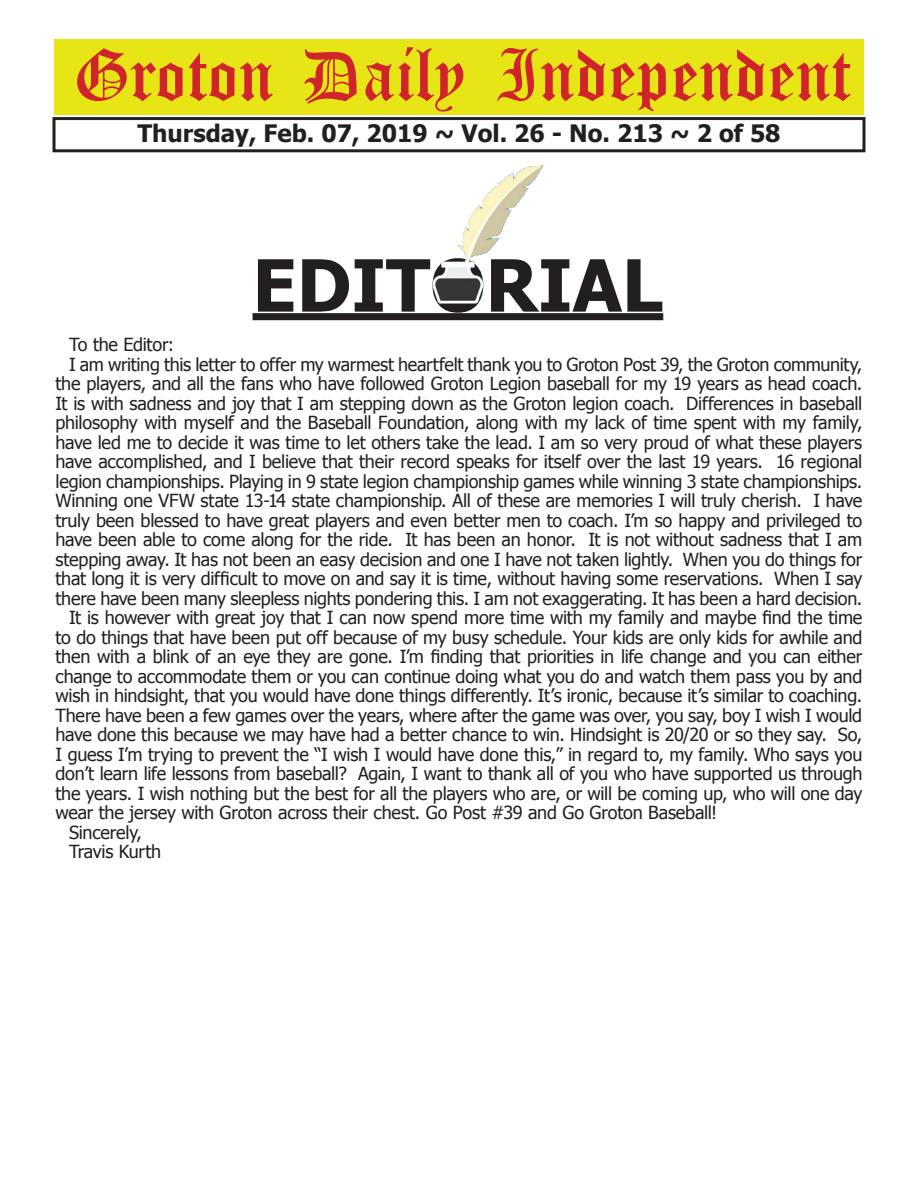
<style>
.page{position:relative;width:918px;height:1188px;background:#fff}
.page>*{position:absolute;margin:0;border:0;box-sizing:border-box;transform-origin:0 0}
.t1{font:700 72px "Tahoma";color:#231f20}
.t2{font:54px "Old English Five";color:#d1232a}
.t3{font:700 24px "Tahoma";color:#231f20}
.t4{font:18px "Tahoma";letter-spacing:-.015em;color:#231f20}
</style>
<div class="page">
<div style="left:52px;top:117px;width:814px;height:35px;border:3px solid #231f20"></div>
<div style="left:54px;top:40px;width:810px;height:75px;background:#e7e515"></div>
<div style="left:253px;top:313px;width:410px;height:7px;background:#231f20"></div>
<img style="left:432px;top:165px;width:112px;height:139px">
<h2 class="t2" style="left:73px;top:50px;width:779px">Groton Daily Independent</h2>
<h3 class="t3" style="left:138px;top:116px;width:645px">Thursday, Feb. 07, 2019 ~ Vol. 26 - No. 213 ~ 2 of 58</h3>
<h1 class="t1" style="left:253px;top:235px;width:412px">EDITORIAL</h1>
<p class="t4" style="left:69px;top:333px;width:107px">To the Editor:</p>
<p class="t4" style="left:69px;top:352px;width:795px">I am writing this letter to offer my warmest heartfelt thank you to Groton Post 39, the Groton community,</p>
<p class="t4" style="left:56px;top:372px;width:808px">the players, and all the fans who have followed Groton Legion baseball for my 19 years as head coach.</p>
<p class="t4" style="left:56px;top:391px;width:808px">It is with sadness and joy that I am stepping down as the Groton legion coach. Differences in baseball</p>
<p class="t4" style="left:56px;top:411px;width:808px">philosophy with myself and the Baseball Foundation, along with my lack of time spent with my family,</p>
<p class="t4" style="left:56px;top:430px;width:808px">have led me to decide it was time to let others take the lead. I am so very proud of what these players</p>
<p class="t4" style="left:56px;top:450px;width:808px">have accomplished, and I believe that their record speaks for itself over the last 19 years. 16 regional</p>
<p class="t4" style="left:56px;top:469px;width:808px">legion championships. Playing in 9 state legion championship games while winning 3 state championships.</p>
<p class="t4" style="left:56px;top:489px;width:808px">Winning one VFW state 13-14 state championship. All of these are memories I will truly cherish. I have</p>
<p class="t4" style="left:56px;top:508px;width:808px">truly been blessed to have great players and even better men to coach. I’m so happy and privileged to</p>
<p class="t4" style="left:56px;top:528px;width:808px">have been able to come along for the ride. It has been an honor. It is not without sadness that I am</p>
<p class="t4" style="left:56px;top:547px;width:808px">stepping away. It has not been an easy decision and one I have not taken lightly. When you do things for</p>
<p class="t4" style="left:56px;top:567px;width:808px">that long it is very difficult to move on and say it is time, without having some reservations. When I say</p>
<p class="t4" style="left:56px;top:586px;width:808px">there have been many sleepless nights pondering this. I am not exaggerating. It has been a hard decision.</p>
<p class="t4" style="left:69px;top:606px;width:795px">It is however with great joy that I can now spend more time with my family and maybe find the time</p>
<p class="t4" style="left:56px;top:625px;width:808px">to do things that have been put off because of my busy schedule. Your kids are only kids for awhile and</p>
<p class="t4" style="left:56px;top:645px;width:808px">then with a blink of an eye they are gone. I’m finding that priorities in life change and you can either</p>
<p class="t4" style="left:56px;top:664px;width:808px">change to accommodate them or you can continue doing what you do and watch them pass you by and</p>
<p class="t4" style="left:56px;top:684px;width:808px">wish in hindsight, that you would have done things differently. It’s ironic, because it’s similar to coaching.</p>
<p class="t4" style="left:56px;top:703px;width:808px">There have been a few games over the years, where after the game was over, you say, boy I wish I would</p>
<p class="t4" style="left:56px;top:723px;width:808px">have done this because we may have had a better chance to win. Hindsight is 20/20 or so they say. So,</p>
<p class="t4" style="left:56px;top:742px;width:808px">I guess I’m trying to prevent the “I wish I would have done this,” in regard to, my family. Who says you</p>
<p class="t4" style="left:56px;top:762px;width:809px">don’t learn life lessons from baseball? Again, I want to thank all of you who have supported us through</p>
<p class="t4" style="left:56px;top:781px;width:808px">the years. I wish nothing but the best for all the players who are, or will be coming up, who will one day</p>
<p class="t4" style="left:56px;top:800px;width:663px">wear the jersey with Groton across their chest. Go Post #39 and Go Groton Baseball!</p>
<p class="t4" style="left:69px;top:820px;width:75px">Sincerely,</p>
<p class="t4" style="left:69px;top:839px;width:94px">Travis Kurth</p>
</div>
